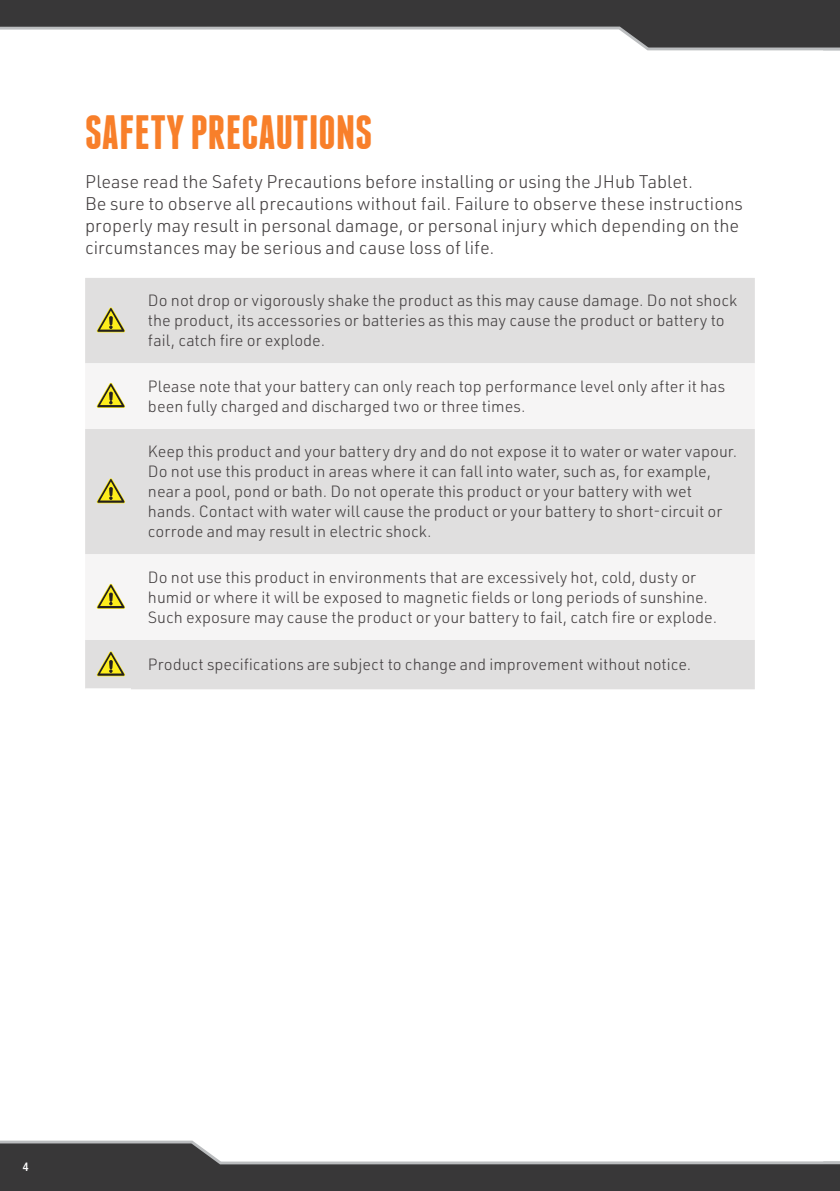
<style>
.page{position:relative;width:840px;height:1191px;background:#fff}
.page>*{position:absolute;margin:0;border:0;box-sizing:border-box;transform-origin:0 0}
.t1{font:700 48px "Franchise";color:#f87f2a}
.t2{font:300 18px/22px "URWDIN";color:#444041}
.t3{font:300 16px/20px "URWDIN";color:#444041}
.t4{font:500 condensed 12px "Helvetica Neue LT";color:#fff}
</style>
<div class="page">
<div style="left:85px;top:278px;width:669px;height:411px;background:#e0dfdf"></div>
<svg style="left:85px;top:363px;width:669px;height:277px;fill:#f6f5f5"></svg>
<hr style="left:85px;top:688px;width:46px;height:2px;background:#fff">
<svg style="left:97px;top:307px;width:28px;height:25px"></svg>
<svg style="left:97px;top:383px;width:28px;height:25px"></svg>
<svg style="left:97px;top:478px;width:28px;height:25px"></svg>
<svg style="left:97px;top:583px;width:28px;height:26px"></svg>
<div style="left:109px;top:592px;width:4px;height:10px;border:1px solid #231f20"></div>
<svg style="left:97px;top:651px;width:28px;height:25px"></svg>
<svg style="left:0;top:1140px;width:839px;height:51px"></svg>
<svg style="left:0;top:0;width:839px;height:51px"></svg>
<h1 class="t1" style="left:85px;top:110px;width:288px">SAFETY PRECAUTIONS</h1>
<p class="t2" style="left:85px;top:171px;width:659px">Please read the Safety Precautions before installing or using the JHub Tablet.<br>Be sure to observe all precautions without fail. Failure to observe these instructions properly may result in personal damage, or personal injury which depending on the circumstances may be serious and cause loss of life.</p>
<p class="t3" style="left:148px;top:290px;width:590px">Do not drop or vigorously shake the product as this may cause damage. Do not shock the product, its accessories or batteries as this may cause the product or battery to fail, catch fire or explode.</p>
<p class="t3" style="left:148px;top:376px;width:578px">Please note that your battery can only reach top performance level only after it has been fully charged and discharged two or three times.</p>
<p class="t3" style="left:148px;top:441px;width:590px">Keep this product and your battery dry and do not expose it to water or water vapour.<br>Do not use this product in areas where it can fall into water, such as, for example, near a pool, pond or bath. Do not operate this product or your battery with wet hands. Contact with water will cause the product or your battery to short-circuit or corrode and may result in electric shock.</p>
<p class="t3" style="left:148px;top:566px;width:570px">Do not use this product in environments that are excessively hot, cold, dusty or humid or where it will be exposed to magnetic fields or long periods of sunshine.<br>Such exposure may cause the product or your battery to fail, catch fire or explode.</p>
<p class="t3" style="left:148px;top:654px;width:544px">Product specifications are subject to change and improvement without notice.</p>
<p class="t4" style="left:23px;top:1159px;width:7px">4</p>
</div>
